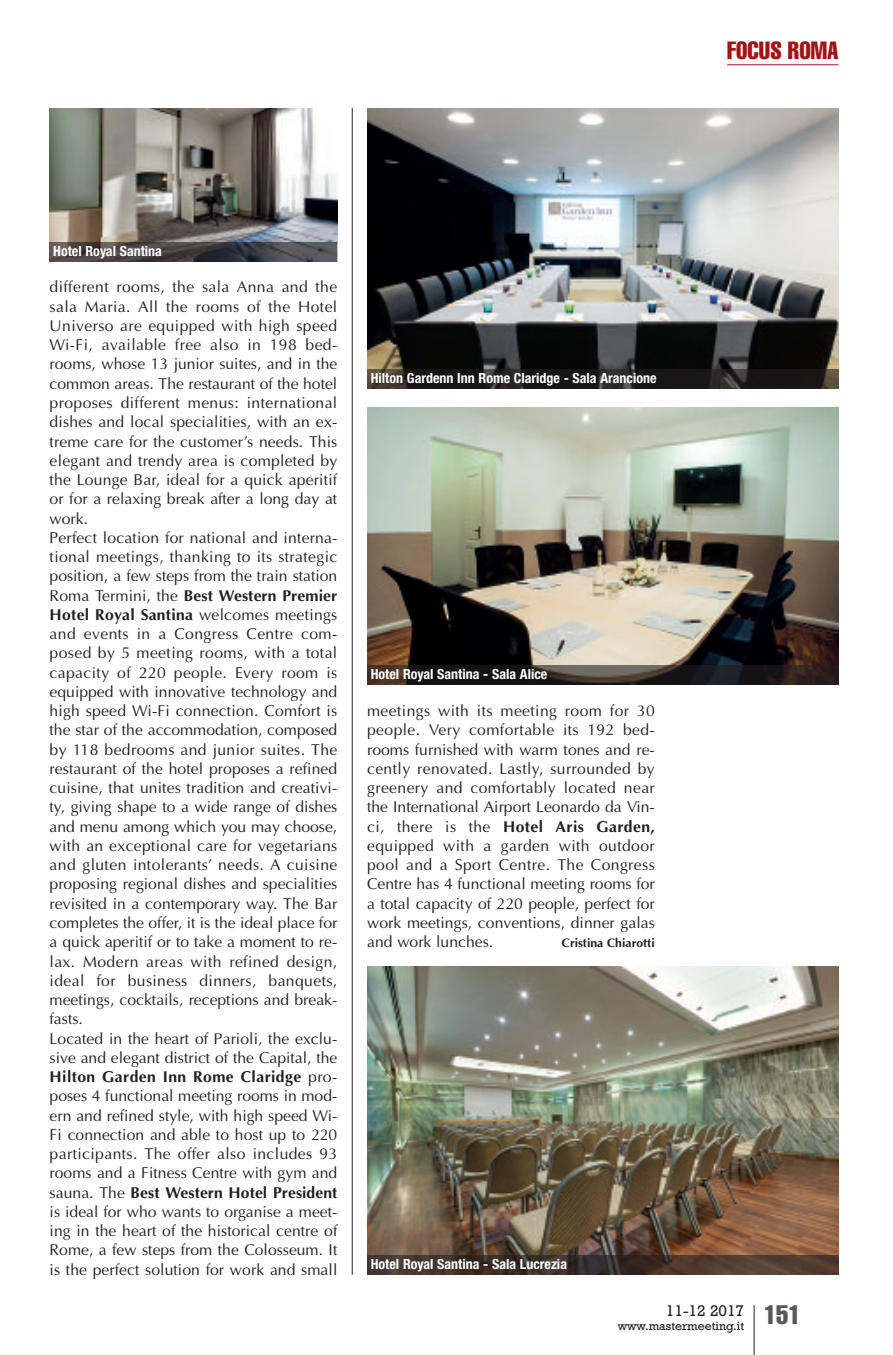
<style>
.page{position:relative;width:893px;height:1355px;background:#fff}
.page>*{position:absolute;margin:0;border:0;box-sizing:border-box;transform-origin:0 0}
.t1{font:extra-condensed 24.5px "Helvetica";color:#a31217}
.t2{font:15.75px/19.2px "Optima";letter-spacing:.005em;color:#231f20}
.t3{font:15.75px "Rockwell";color:#231f20}
.t4{font:700 condensed 14px "Helvetica Neue";color:#fff}
.t5{font:12.25px "Rockwell";color:#231f20}
.t6{font:700 12.25px "Optima";color:#231f20}
.s1{font-weight:700}
</style>
<div class="page">
<hr style="left:754px;top:1305px;width:1px;height:49px;background:#231f20">
<hr style="left:727px;top:64px;width:111px;height:1px;background:#a31217">
<hr style="left:352px;top:108px;width:1px;height:1166px;background:#231f20">
<img style="left:367px;top:108px;width:471px;height:261px">
<img style="left:367px;top:408px;width:471px;height:257px">
<img style="left:367px;top:966px;width:471px;height:289px">
<img style="left:50px;top:108px;width:287px;height:134px">
<div style="left:367px;top:1255px;width:471px;height:19px;background:#231f20;opacity:.6"></div>
<div style="left:367px;top:665px;width:471px;height:20px;background:#231f20;opacity:.6"></div>
<div style="left:367px;top:369px;width:471px;height:19px;background:#231f20;opacity:.6"></div>
<div style="left:50px;top:242px;width:287px;height:19px;background:#231f20;opacity:.6"></div>
<h1 class="t1" style="left:727px;top:42px;width:113px">FOCUS ROMA</h1>
<p class="t4" style="left:53px;top:246px;width:110px">Hotel Royal Santina</p>
<p class="t2" style="left:50px;top:277px;width:289px">different rooms, the sala Anna and the sala Maria. All the rooms of the Hotel Universo are equipped with high speed Wi-Fi, available free also in 198 bed&shy;rooms, whose 13 junior suites, and in the common areas. The restaurant of the hotel proposes different menus: international dishes and local specialities, with an ex&shy;treme care for the customer’s needs. This elegant and trendy area is completed by the Lounge Bar, ideal for a quick aperitif or for a relaxing break after a long day at work.<br>Perfect location for national and interna&shy;tional meetings, thanking to its strategic position, a few steps from the train station Roma Termini, the <span class="s1">Best Western Premier Hotel Royal Santina</span> welcomes meetings and events in a Congress Centre com&shy;posed by 5 meeting rooms, with a total capacity of 220 people. Every room is equipped with innovative technology and high speed Wi-Fi connection. Comfort is the star of the accommodation, composed by 118 bedrooms and junior suites. The restaurant of the hotel proposes a refined cuisine, that unites tradition and creativi&shy;ty, giving shape to a wide range of dishes and menu among which you may choose, with an exceptional care for vegetarians and gluten intolerants’ needs. A cuisine proposing regional dishes and specialities revisited in a contemporary way. The Bar completes the offer, it is the ideal place for a quick aperitif or to take a moment to re&shy;lax. Modern areas with refined design, ideal for business dinners, banquets, meetings, cocktails, receptions and break&shy;fasts.<br>Located in the heart of Parioli, the exclu&shy;sive and elegant district of the Capital, the <span class="s1">Hilton Garden Inn Rome Claridge</span> pro&shy;poses 4 functional meeting rooms in mod&shy;ern and refined style, with high speed Wi-Fi connection and able to host up to 220 participants. The offer also includes 93 rooms and a Fitness Centre with gym and sauna. The <span class="s1">Best Western Hotel President </span>is ideal for who wants to organise a meet&shy;ing in the heart of the historical centre of Rome, a few steps from the Colosseum. It is the perfect solution for work and small</p>
<p class="t4" style="left:371px;top:373px;width:287px">Hilton Gardenn Inn Rome Claridge - Sala Arancione</p>
<p class="t4" style="left:371px;top:669px;width:178px">Hotel Royal Santina - Sala Alice</p>
<p class="t2" style="left:367px;top:701px;width:289px;text-align:justify">meetings with its meeting room for 30 people. Very comfortable its 192 bed&shy;rooms furnished with warm tones and re&shy;cently renovated. Lastly, surrounded by greenery and comfortably located near the International Airport Leonardo da Vin&shy;ci, there is the <span class="s1">Hotel Aris Garden, </span>equipped with a garden with outdoor pool and a Sport Centre. The Congress Centre has 4 functional meeting rooms for a total capacity of 220 people, perfect for work meetings, conventions, dinner galas and work lunches.</p>
<p class="t6" style="left:562px;top:935px;width:94px">Cristina Chiarotti</p>
<p class="t4" style="left:371px;top:1258px;width:198px">Hotel Royal Santina - Sala Lucrezia</p>
<p class="t3" style="left:666px;top:1305px;width:80px">11-12 2017</p>
<p class="t5" style="left:618px;top:1321px;width:184px">www.mastermeeting.it <sup>151</sup></p>
</div>
